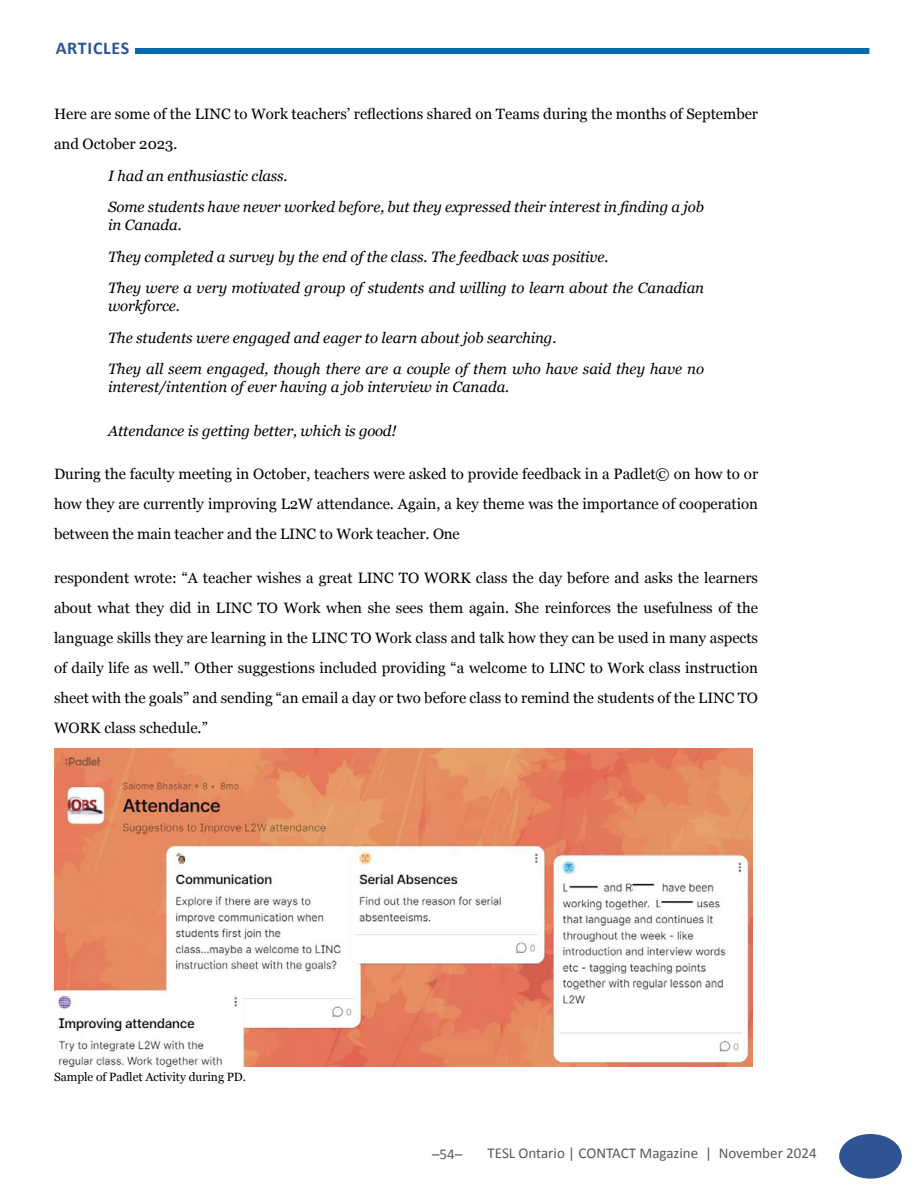
<style>
.page{position:relative;width:918px;height:1188px;background:#fff}
.page>*{position:absolute;margin:0;border:0;box-sizing:border-box;transform-origin:0 0}
.t1{font:700 18px "Calibri";letter-spacing:.04em;color:#2f5496}
.t2{font:15px/30px "Georgia";color:#000;text-align:justify}
.t3{font:italic 15px/31.5px "Georgia";color:#000}
.t4{font:15px "Calibri";color:#58595b}
.t5{font:12px "Georgia";color:#000}
</style>
<div class="page">
<div style="left:135px;top:48px;width:734px;height:6px;background:#006cae"></div>
<div style="left:840px;top:1135px;width:61px;height:43px;background:#2f5496;border-radius:50%"></div>
<div style="left:839px;top:1134px;width:63px;height:45px;border:2px solid #2f5496;border-radius:50%"></div>
<img style="left:54px;top:748px;width:699px;height:319px">
<p class="t1" style="left:56px;top:35px;width:75px">ARTICLES</p>
<p class="t2" style="left:54px;top:99px;width:706px">Here are some of the LINC to Work teachers’ reflections shared on Teams during the months of September and October 2023.</p>
<p class="t3" style="left:108px;top:159px;width:598px">I had an enthusiastic class.<br>Some students have never worked before, but they expressed their interest in finding a job</p>
<p class="t3" style="left:108px;top:209px;width:598px">in Canada.<br>They completed a survey by the end of the class. The feedback was positive.<br>They were a very motivated group of students and willing to learn about the Canadian</p>
<p class="t3" style="left:108px;top:290px;width:598px">workforce.<br>The students were engaged and eager to learn about job searching.<br>They all seem engaged, though there are a couple of them who have said they have no</p>
<p class="t3" style="left:108px;top:371px;width:403px">interest/intention of ever having a job interview in Canada.</p>
<p class="t3" style="left:108px;top:414px;width:290px">Attendance is getting better, which is good!</p>
<p class="t2" style="left:54px;top:459px;width:706px">During the faculty meeting in October, teachers were asked to provide feedback in a Padlet© on how to or how they are currently improving L2W attendance. Again, a key theme was the importance of cooperation between the main teacher and the LINC to Work teacher. One</p>
<p class="t2" style="left:54px;top:562px;width:706px">respondent wrote: “A teacher wishes a great LINC TO WORK class the day before and asks the learners about what they did in LINC TO Work when she sees them again. She reinforces the usefulness of the language skills they are learning in the LINC TO Work class and talk how they can be used in many aspects of daily life as well.” Other suggestions included providing “a welcome to LINC to Work class instruction sheet with the goals” and sending “an email a day or two before class to remind the students of the LINC TO WORK class schedule.”</p>
<p class="t5" style="left:54px;top:1068px;width:193px">Sample of Padlet Activity during PD.</p>
<p class="t4" style="left:432px;top:1144px;width:32px">–54–</p>
<p class="t4" style="left:488px;top:1143px;width:331px">TESL Ontario | CONTACT Magazine | November 2024</p>
</div>
